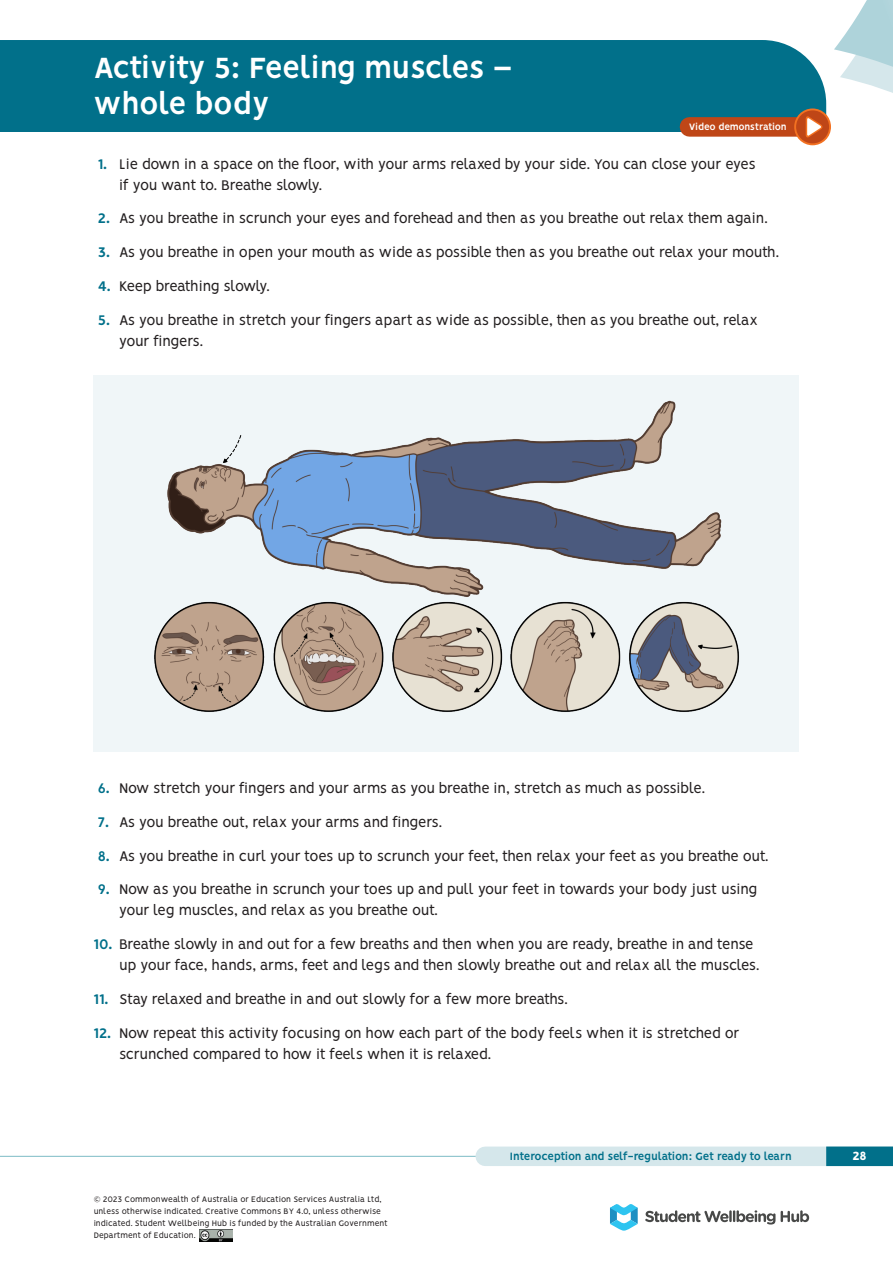
<style>
.page{position:relative;width:893px;height:1263px;background:#fff}
.page>*{position:absolute;margin:0;border:0;box-sizing:border-box;transform-origin:0 0}
.t1{font:700 33px/36px "Vision";letter-spacing:-.02em;color:#fff}
.Activity_Number_List{font:15.75px/21px "Vision";letter-spacing:-.03em;color:#231f20}
.t2{font:800 13.5px "Vision";color:#fff}
.t3{font:700 12px "Vision";letter-spacing:-.03em;color:#01708a}
.t4{font:700 10.5px "Vision";letter-spacing:-.03em;color:#fff}
.t5{font:9px/12px "Vision";color:#231f20}
.s1{font-weight:700;color:#01708a}
</style>
<div class="page">
<svg style="left:834px;top:0;width:59px;height:93px"></svg>
<div style="left:0;top:40px;width:826px;height:91px;background:#01708a"></div>
<div style="left:689px;top:117px;width:114px;height:20px;background:#bf4617"></div>
<svg style="left:794px;top:108px;width:37px;height:37px"></svg>
<div style="left:796px;top:110px;width:33px;height:33px;background:#bf4617;border-radius:50%"></div>
<svg style="left:806px;top:116px;width:17px;height:22px"></svg>
<hr style="left:0;top:1156px;width:893px;height:1px;background:#7cbcc5">
<div style="left:485px;top:1146px;width:408px;height:20px;background:#d5e7eb"></div>
<div style="left:826px;top:1146px;width:67px;height:20px;background:#01708a"></div>
<svg style="left:610px;top:1204px;width:28px;height:27px"></svg>
<svg style="left:645px;top:1210px;width:130px;height:14px"></svg>
<svg style="left:781px;top:1210px;width:28px;height:12px"></svg>
<div style="left:94px;top:375px;width:705px;height:377px;background:#f0f6f8"></div>
<img style="left:154px;top:400px;width:585px;height:312px">
<img style="left:200px;top:1230px;width:32px;height:11px">
<h1 class="t1" style="left:94px;top:52px;width:420px">Activity 5: Feeling muscles – whole body</h1>
<p class="t4" style="left:689px;top:121px;width:99px">Video demonstration</p>
<p class="Activity_Number_List" style="left:119px;top:155px;width:638px;text-indent:-21px"><span class="s1">1.</span> Lie down in a space on the floor, with your arms relaxed by your side. You can close your eyes if you want to. Breathe slowly.</p>
<p class="Activity_Number_List" style="left:98px;top:209px;width:671px"><span class="s1">2.</span> As you breathe in scrunch your eyes and forehead and then as you breathe out relax them again.</p>
<p class="Activity_Number_List" style="left:98px;top:243px;width:683px"><span class="s1">3.</span> As you breathe in open your mouth as wide as possible then as you breathe out relax your mouth.</p>
<p class="Activity_Number_List" style="left:98px;top:277px;width:174px"><span class="s1">4.</span> Keep breathing slowly.</p>
<p class="Activity_Number_List" style="left:119px;top:311px;width:640px;text-indent:-21px"><span class="s1">5.</span> As you breathe in stretch your fingers apart as wide as possible, then as you breathe out, relax your fingers.</p>
<p class="Activity_Number_List" style="left:98px;top:779px;width:609px"><span class="s1">6.</span> Now stretch your fingers and your arms as you breathe in, stretch as much as possible.</p>
<p class="Activity_Number_List" style="left:98px;top:813px;width:346px"><span class="s1">7.</span> As you breathe out, relax your arms and fingers.</p>
<p class="Activity_Number_List" style="left:98px;top:847px;width:672px"><span class="s1">8.</span> As you breathe in curl your toes up to scrunch your feet, then relax your feet as you breathe out.</p>
<p class="Activity_Number_List" style="left:119px;top:880px;width:640px;text-indent:-21px"><span class="s1">9.</span> Now as you breathe in scrunch your toes up and pull your feet in towards your body just using your leg muscles, and relax as you breathe out.</p>
<p class="Activity_Number_List" style="left:119px;top:935px;width:642px;text-indent:-26px"><span class="s1">10.</span> Breathe slowly in and out for a few breaths and then when you are ready, breathe in and tense up your face, hands, arms, feet and legs and then slowly breathe out and relax all the muscles.</p>
<p class="Activity_Number_List" style="left:94px;top:990px;width:476px"><span class="s1">11.</span> Stay relaxed and breathe in and out slowly for a few more breaths.</p>
<p class="Activity_Number_List" style="left:119px;top:1024px;width:622px;text-indent:-26px"><span class="s1">12.</span> Now repeat this activity focusing on how each part of the body feels when it is stretched or scrunched compared to how it feels when it is relaxed.</p>
<p class="t5" style="left:94px;top:1194px;width:295px">© 2023 Commonwealth of Australia or Education Services Australia Ltd, unless otherwise indicated. Creative Commons BY 4.0, unless otherwise indicated. Student Wellbeing Hub is funded by the Australian Government Department of Education.</p>
<p class="t3" style="left:510px;top:1149px;width:283px">Interoception and self-regulation: Get ready to learn</p>
<p class="t2" style="left:852px;top:1148px;width:16px">28</p>
</div>
